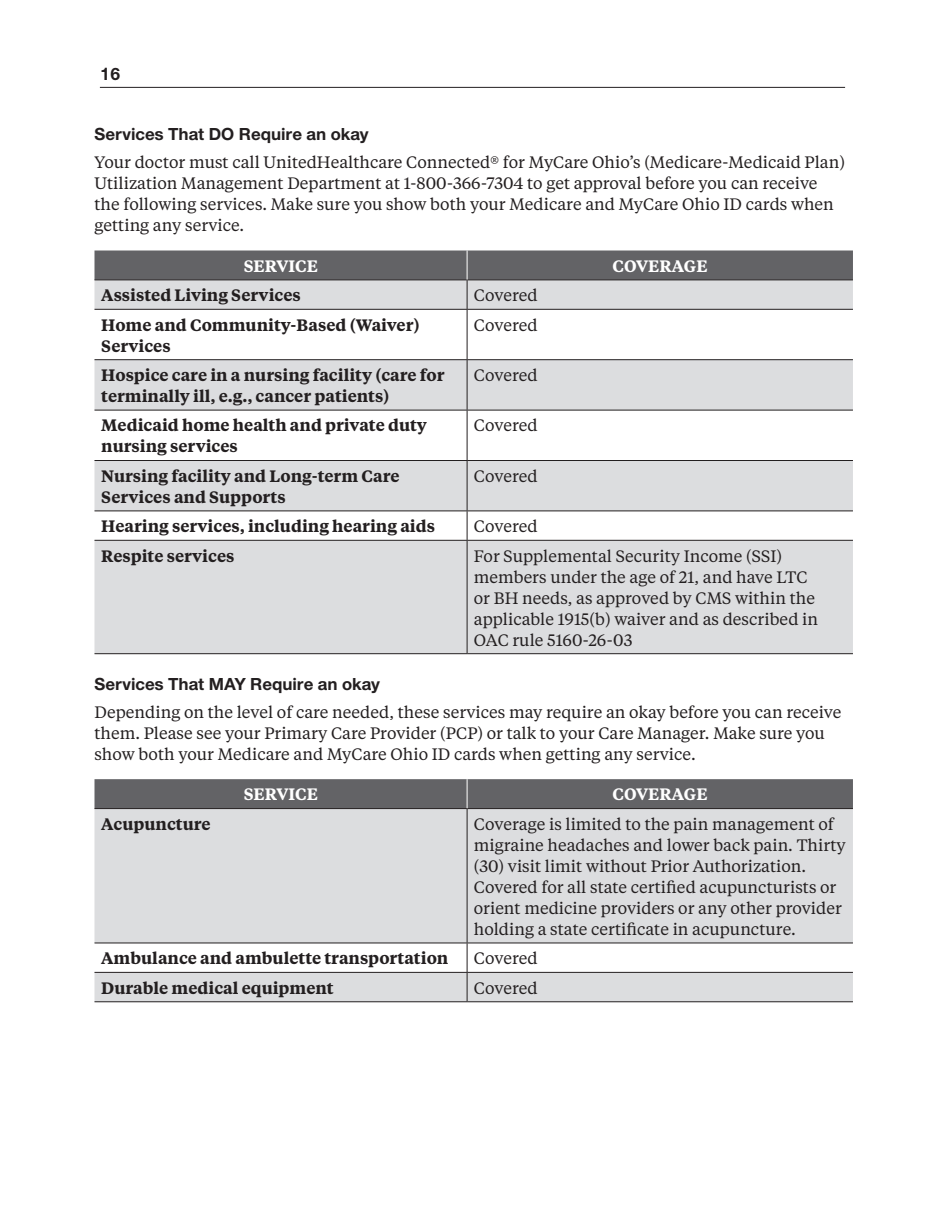
<style>
.page{position:relative;width:945px;height:1215px;background:#fff}
.page>*{position:absolute;margin:0;border:0;box-sizing:border-box;transform-origin:0 0}
.t1{font:700 18px "UHC Sans";color:#231f20}
.t2{font:16.5px/21px "UHC Serif Text";color:#231f20}
.t3{font:600 16.5px/21px "UHC Serif Text";color:#231f20}
.t4{font:600 16.5px "UHC Serif Text";color:#fff}
</style>
<div class="page">
<hr style="left:100px;top:87px;width:745px;height:1px;background:#231f20">
<svg style="left:94px;top:310px;width:759px;height:343px;fill:#dcdddf"></svg>
<hr style="left:94px;top:309px;width:373px;height:1px;background:#231f20">
<hr style="left:467px;top:309px;width:386px;height:1px;background:#231f20">
<hr style="left:467px;top:310px;width:1px;height:49px;background:#231f20">
<hr style="left:467px;top:360px;width:1px;height:50px;background:#231f20">
<hr style="left:467px;top:410px;width:1px;height:50px;background:#231f20">
<hr style="left:467px;top:461px;width:1px;height:50px;background:#231f20">
<svg style="left:467px;top:512px;width:1px;height:28px"></svg>
<hr style="left:467px;top:541px;width:1px;height:112px;background:#231f20">
<hr style="left:94px;top:359px;width:373px;height:1px;background:#231f20">
<hr style="left:467px;top:359px;width:386px;height:1px;background:#231f20">
<hr style="left:94px;top:410px;width:373px;height:1px;background:#231f20">
<hr style="left:467px;top:410px;width:386px;height:1px;background:#231f20">
<hr style="left:94px;top:460px;width:373px;height:1px;background:#231f20">
<hr style="left:467px;top:460px;width:386px;height:1px;background:#231f20">
<hr style="left:94px;top:511px;width:373px;height:1px;background:#231f20">
<hr style="left:467px;top:511px;width:386px;height:1px;background:#231f20">
<hr style="left:94px;top:540px;width:373px;height:1px;background:#231f20">
<hr style="left:467px;top:540px;width:386px;height:1px;background:#231f20">
<hr style="left:94px;top:653px;width:373px;height:1px;background:#231f20">
<hr style="left:467px;top:653px;width:386px;height:1px;background:#231f20">
<svg style="left:94px;top:251px;width:759px;height:58px;background:#9d9ea0"></svg>
<svg style="left:94px;top:809px;width:759px;height:192px;background:#e0e1e2"></svg>
<hr style="left:467px;top:809px;width:1px;height:134px;background:#231f20">
<hr style="left:94px;top:943px;width:373px;height:1px;background:#231f20">
<hr style="left:467px;top:943px;width:386px;height:1px;background:#231f20">
<hr style="left:94px;top:972px;width:373px;height:1px;background:#231f20">
<hr style="left:467px;top:972px;width:386px;height:1px;background:#231f20">
<svg style="left:467px;top:943px;width:1px;height:58px"></svg>
<hr style="left:94px;top:1001px;width:373px;height:1px;background:#231f20">
<hr style="left:467px;top:1001px;width:386px;height:1px;background:#231f20">
<svg style="left:94px;top:779px;width:759px;height:30px;background:#626265"></svg>
<p class="t1" style="left:100px;top:61px;width:22px">16</p>
<p class="t1" style="left:94px;top:122px;width:276px">Services That DO Require an okay</p>
<p class="t2" style="left:94px;top:151px;width:752px">Your doctor must call UnitedHealthcare Connected® for MyCare Ohio’s (Medicare‑Medicaid Plan)<br>Utilization Management Department at 1‑800‑366‑7304 to get approval before you can receive the following services. Make sure you show both your Medicare and MyCare Ohio ID cards when getting any service.</p>
<p class="t4" style="left:244px;top:254px;width:76px">SERVICE</p>
<p class="t4" style="left:612px;top:254px;width:97px">COVERAGE</p>
<p class="t3" style="left:101px;top:284px;width:201px">Assisted Living Services</p>
<p class="t2" style="left:474px;top:284px;width:65px">Covered</p>
<p class="t3" style="left:101px;top:313px;width:320px">Home and Community-Based (Waiver)<br>Services</p>
<p class="t2" style="left:474px;top:314px;width:65px">Covered</p>
<p class="t3" style="left:101px;top:364px;width:345px">Hospice care in a nursing facility (care for terminally ill, e.g., cancer patients)</p>
<p class="t2" style="left:474px;top:364px;width:65px">Covered</p>
<p class="t3" style="left:101px;top:414px;width:327px">Medicaid home health and private duty nursing services</p>
<p class="t2" style="left:474px;top:414px;width:65px">Covered</p>
<p class="t3" style="left:101px;top:465px;width:300px">Nursing facility and Long-term Care<br>Services and Supports</p>
<p class="t2" style="left:474px;top:465px;width:65px">Covered</p>
<p class="t3" style="left:101px;top:515px;width:335px">Hearing services, including hearing aids</p>
<p class="t2" style="left:474px;top:515px;width:65px">Covered</p>
<p class="t3" style="left:101px;top:544px;width:135px">Respite services</p>
<p class="t2" style="left:474px;top:545px;width:346px">For Supplemental Security Income (SSI) members under the age of 21, and have LTC or BH needs, as approved by CMS within the applicable 1915(b) waiver and as described in OAC rule 5160-26-03</p>
<p class="t1" style="left:94px;top:672px;width:287px">Services That MAY Require an okay</p>
<p class="t2" style="left:94px;top:701px;width:749px">Depending on the level of care needed, these services may require an okay before you can receive them. Please see your Primary Care Provider (PCP) or talk to your Care Manager. Make sure you show both your Medicare and MyCare Ohio ID cards when getting any service.</p>
<p class="t4" style="left:244px;top:783px;width:76px">SERVICE</p>
<p class="t4" style="left:612px;top:783px;width:97px">COVERAGE</p>
<p class="t3" style="left:101px;top:813px;width:111px">Acupuncture</p>
<p class="t2" style="left:474px;top:813px;width:373px">Coverage is limited to the pain management of migraine headaches and lower back pain. Thirty (30) visit limit without Prior Authorization.<br>Covered for all state certified acupuncturists or orient medicine providers or any other provider holding a state certificate in acupuncture.</p>
<p class="t3" style="left:101px;top:947px;width:349px">Ambulance and ambulette transportation</p>
<p class="t2" style="left:474px;top:947px;width:65px">Covered</p>
<p class="t3" style="left:101px;top:977px;width:234px">Durable medical equipment</p>
<p class="t2" style="left:474px;top:977px;width:65px">Covered</p>
</div>
